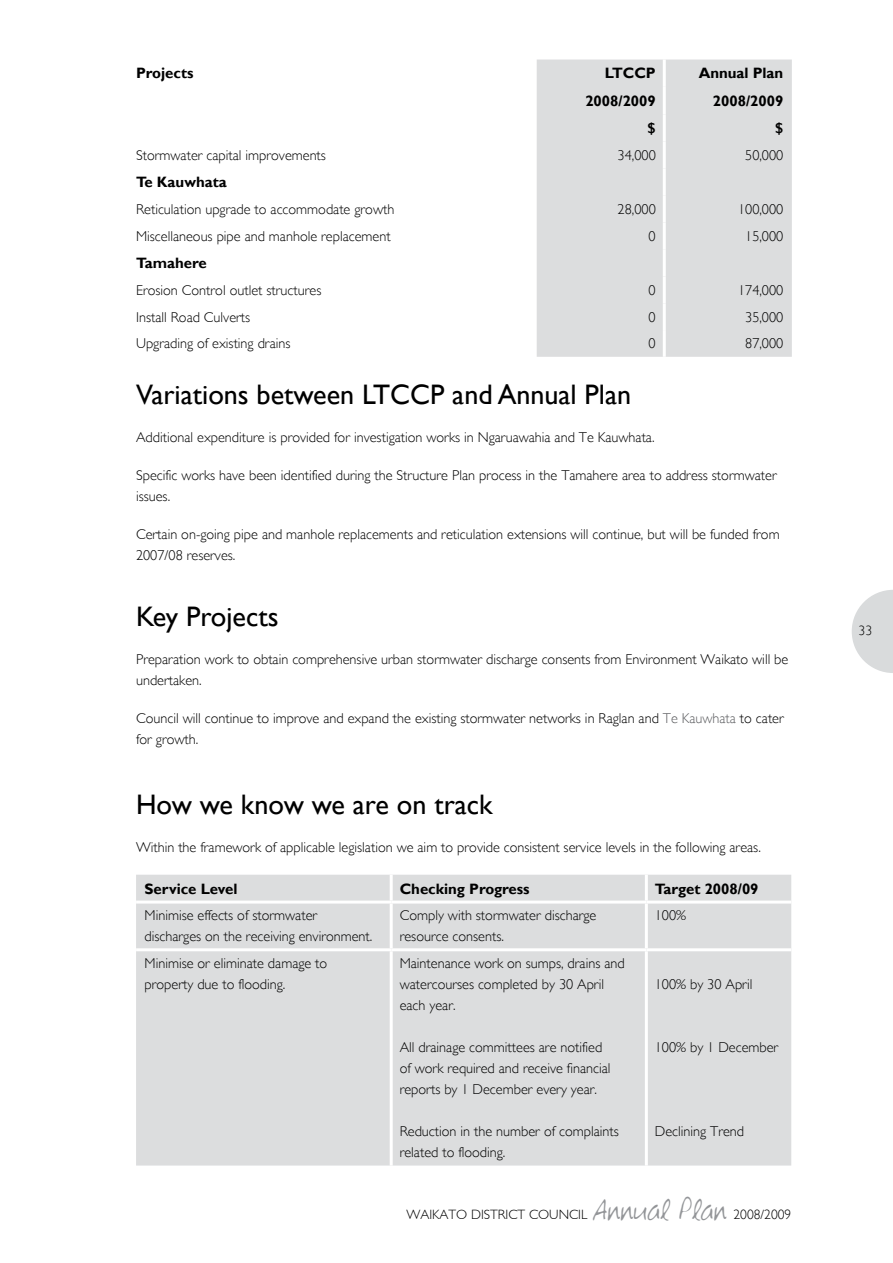
<style>
.page{position:relative;width:893px;height:1263px;background:#fff}
.page>*{position:absolute;margin:0;border:0;box-sizing:border-box;transform-origin:0 0}
.t1{font:28.2px "Gill Sans";color:#000}
.t2{font:700 15px "Gill Sans";color:#000}
.t3{font:300 14.25px/21px "Gill Sans";color:#000}
.t4{font:300 13.5px "Gill Sans";color:#000}
.s1{color:#5c5d60}
.s2{font-family:"Victors Hand";font-weight:400;font-size:27px;color:#939598}
</style>
<div class="page">
<svg style="left:852px;top:590px;width:41px;height:83px"></svg>
<div style="left:537px;top:60px;width:255px;height:297px;background:#dcddde"></div>
<hr style="left:663px;top:60px;width:3px;height:27px;background:#fff">
<hr style="left:663px;top:87px;width:3px;height:27px;background:#fff">
<hr style="left:663px;top:114px;width:3px;height:28px;background:#fff">
<hr style="left:663px;top:142px;width:3px;height:26px;background:#fff">
<hr style="left:663px;top:168px;width:3px;height:28px;background:#fff">
<hr style="left:663px;top:196px;width:3px;height:26px;background:#fff">
<hr style="left:663px;top:222px;width:3px;height:27px;background:#fff">
<hr style="left:663px;top:249px;width:3px;height:28px;background:#fff">
<hr style="left:663px;top:277px;width:3px;height:26px;background:#fff">
<hr style="left:663px;top:303px;width:3px;height:27px;background:#fff">
<hr style="left:663px;top:330px;width:3px;height:27px;background:#fff">
<div style="left:136px;top:875px;width:655px;height:290px;background:#dcddde"></div>
<hr style="left:390px;top:875px;width:3px;height:25px;background:#fff">
<hr style="left:645px;top:875px;width:3px;height:25px;background:#fff">
<hr style="left:136px;top:900px;width:255px;height:3px;background:#fff">
<hr style="left:391px;top:900px;width:255px;height:3px;background:#fff">
<hr style="left:390px;top:903px;width:3px;height:45px;background:#fff">
<hr style="left:646px;top:900px;width:145px;height:3px;background:#fff">
<hr style="left:645px;top:903px;width:3px;height:45px;background:#fff">
<hr style="left:136px;top:948px;width:255px;height:3px;background:#fff">
<hr style="left:391px;top:948px;width:255px;height:3px;background:#fff">
<hr style="left:390px;top:951px;width:3px;height:214px;background:#fff">
<hr style="left:646px;top:948px;width:145px;height:3px;background:#fff">
<hr style="left:645px;top:951px;width:3px;height:214px;background:#fff">
<p class="t2" style="left:136px;top:64px;width:59px">Projects</p>
<p class="t2" style="left:605px;top:64px;width:53px">LTCCP</p>
<p class="t2" style="left:699px;top:64px;width:86px">Annual Plan</p>
<p class="t2" style="left:585px;top:92px;width:72px">2008/2009</p>
<p class="t2" style="left:713px;top:92px;width:72px">2008/2009</p>
<p class="t2" style="left:648px;top:119px;width:10px">$</p>
<p class="t2" style="left:775px;top:119px;width:10px">$</p>
<p class="t3" style="left:136px;top:145px;width:191px">Stormwater capital improvements</p>
<p class="t3" style="left:618px;top:145px;width:40px">34,000</p>
<p class="t3" style="left:745px;top:145px;width:40px">50,000</p>
<p class="t2" style="left:136px;top:173px;width:92px">Te Kauwhata</p>
<p class="t3" style="left:136px;top:199px;width:260px">Reticulation upgrade to accommodate growth</p>
<p class="t3" style="left:618px;top:199px;width:40px">28,000</p>
<p class="t3" style="left:738px;top:199px;width:47px">1 00,000</p>
<p class="t3" style="left:136px;top:226px;width:256px">Miscellaneous pipe and manhole replacement</p>
<p class="t3" style="left:649px;top:226px;width:9px">0</p>
<p class="t3" style="left:745px;top:226px;width:40px">1 5,000</p>
<p class="t2" style="left:136px;top:254px;width:72px">Tamahere</p>
<p class="t3" style="left:136px;top:280px;width:187px">Erosion Control outlet structures</p>
<p class="t3" style="left:649px;top:280px;width:9px">0</p>
<p class="t3" style="left:738px;top:280px;width:47px">1 74,000</p>
<p class="t3" style="left:136px;top:306px;width:116px">Install Road Culverts</p>
<p class="t3" style="left:649px;top:306px;width:9px">0</p>
<p class="t3" style="left:745px;top:306px;width:40px">35,000</p>
<p class="t3" style="left:136px;top:333px;width:156px">Upgrading of existing drains</p>
<p class="t3" style="left:649px;top:333px;width:9px">0</p>
<p class="t3" style="left:745px;top:333px;width:40px">87,000</p>
<h1 class="t1" style="left:136px;top:378px;width:497px">Variations between LTCCP and Annual Plan</h1>
<p class="t3" style="left:136px;top:427px;width:520px">Additional expenditure is provided for investigation works in Ngaruawahia and Te Kauwhata.</p>
<p class="t3" style="left:136px;top:465px;width:642px">Specific works have been identified during the Structure Plan process in the Tamahere area to address stormwater issues.</p>
<p class="t3" style="left:136px;top:524px;width:645px">Certain on-going pipe and manhole replacements and reticulation extensions will continue, but will be funded from<br>2007/08 reserves.</p>
<h1 class="t1" style="left:136px;top:600px;width:144px">Key Projects</h1>
<p class="t3" style="left:136px;top:648px;width:654px">Preparation work to obtain comprehensive urban stormwater discharge consents from Environment Waikato will be undertaken.</p>
<p class="t3" style="left:136px;top:707px;width:649px">Council will continue to improve and expand the existing stormwater networks in Raglan and <span class="s1">Te Kauwhata</span> to cater for growth.</p>
<h1 class="t1" style="left:136px;top:788px;width:358px">How we know we are on track</h1>
<p class="t3" style="left:136px;top:836px;width:626px">Within the framework of applicable legislation we aim to provide consistent service levels in the following areas.</p>
<p class="t2" style="left:145px;top:879px;width:94px">Service Level</p>
<p class="t2" style="left:400px;top:879px;width:131px">Checking Progress</p>
<p class="t2" style="left:655px;top:879px;width:105px">Target 2008/09</p>
<p class="t3" style="left:145px;top:905px;width:229px">Minimise effects of stormwater discharges on the receiving environment.</p>
<p class="t3" style="left:400px;top:905px;width:198px">Comply with stormwater discharge resource consents.</p>
<p class="t3" style="left:655px;top:905px;width:33px">1 00%</p>
<p class="t3" style="left:145px;top:953px;width:184px">Minimise or eliminate damage to property due to flooding.</p>
<p class="t3" style="left:400px;top:953px;width:226px">Maintenance work on sumps, drains and watercourses completed by 30 April each year.</p>
<p class="t3" style="left:400px;top:1037px;width:212px">All drainage committees are notified of work required and receive financial reports by 1 December every year.</p>
<p class="t3" style="left:400px;top:1121px;width:221px">Reduction in the number of complaints related to flooding.</p>
<p class="t3" style="left:655px;top:974px;width:99px">1 00% by 30 April</p>
<p class="t3" style="left:655px;top:1037px;width:125px">1 00% by 1 December</p>
<p class="t3" style="left:655px;top:1121px;width:91px">Declining Trend</p>
<p class="t4" style="left:406px;top:1206px;width:386px">WAIKATO DISTRICT COUNCIL <span class="s2">Annual Plan</span> 2008/2009</p>
<p class="t4" style="left:859px;top:622px;width:15px">33</p>
</div>
